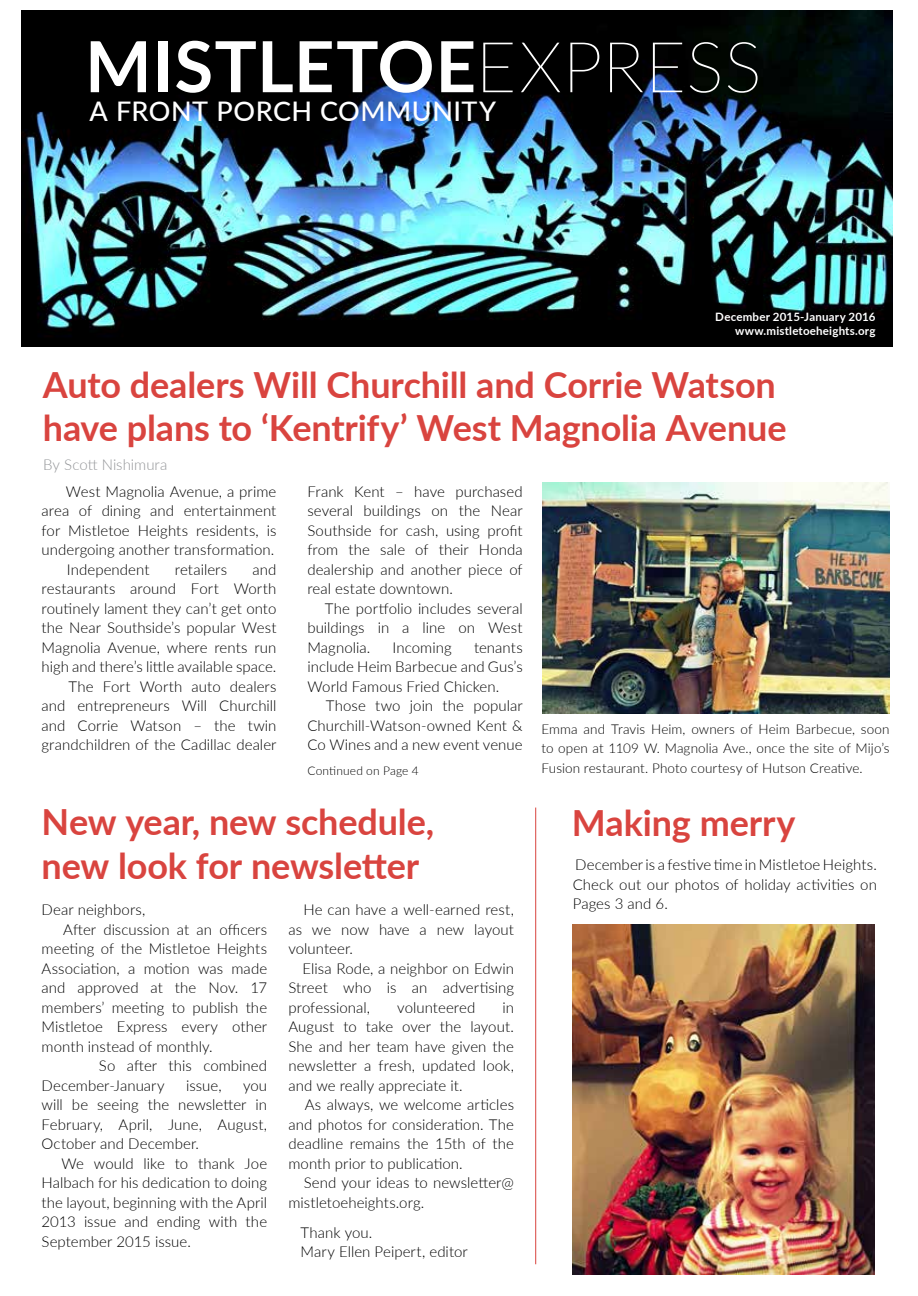
<style>
.page{position:relative;width:918px;height:1296px;background:#fff}
.page>*{position:absolute;margin:0;border:0;box-sizing:border-box;transform-origin:0 0}
.t1{font:700 70.5px "Lato";letter-spacing:.015em;color:#fff}
.t2{font:700 36px/44px "Lato";letter-spacing:-.005em;color:#d9443f}
.t3{font:500 27px "Lato";letter-spacing:.02em;color:#fff}
.t4{font:300 15px/19.5px "Lato";letter-spacing:.005em;color:#000;text-align:justify}
.t5{font:300 15px "Lato";color:#939598}
.t6{font:300 13.5px/19.5px "Lato";letter-spacing:.01em;color:#000}
.t7{font:300 12px "Lato";letter-spacing:.015em;color:#000}
.t8{font:700 11.55px/13.2px "Lato";letter-spacing:.02em;color:#fff;text-align:right}
.s1{font-weight:100}
</style>
<div class="page">
<img style="left:22px;top:10px;width:871px;height:337px">
<hr style="left:535px;top:808px;width:1px;height:456px;background:#d9443f">
<img style="left:573px;top:924px;width:302px;height:350px">
<img style="left:543px;top:483px;width:347px;height:230px">
<h1 class="t1" style="left:85px;top:15px;width:678px">MISTLETOE<span class="s1">EXPRESS</span></h1>
<h3 class="t3" style="left:90px;top:92px;width:408px">A FRONT PORCH COMMUNITY</h3>
<p class="t8" style="left:715px;top:310px;width:162px">December 2015-January 2016 www.mistletoeheights.org</p>
<h2 class="t2" style="left:43px;top:362px;width:745px;line-height:43.2px">Auto dealers Will Churchill and Corrie Watson have plans to ‘Kentrify’ West Magnolia Avenue</h2>
<p class="t5" style="left:43px;top:454px;width:126px">By Scott Nishimura</p>
<p class="t4" style="left:307px;top:481px;width:217px">Frank Kent – have purchased several buildings on the Near Southside for cash, using profit from the sale of their Honda dealership and another piece of real estate downtown.</p>
<p class="t4" style="left:307px;top:598px;width:217px;text-indent:18px">The portfolio includes several buildings in a line on West Magnolia.</p>
<p class="t4" style="left:66px;top:481px;width:212px">West Magnolia Avenue, a prime</p>
<p class="t4" style="left:42px;top:500px;width:236px">area of dining and entertainment</p>
<p class="t4" style="left:42px;top:520px;width:236px">for Mistletoe Heights residents, is</p>
<p class="t4" style="left:42px;top:539px;width:234px">undergoing another transformation.</p>
<p class="t4" style="left:67px;top:559px;width:84px">Independent</p>
<p class="t4" style="left:175px;top:559px;width:54px">retailers</p>
<p class="t4" style="left:42px;top:559px;width:236px;text-align:right">and<br>restaurants around Fort Worth routinely lament they can’t get onto the Near Southside’s popular West<br>Magnolia Avenue, where rents run high and there’s little available space.<br>The Fort Worth auto dealers and entrepreneurs Will Churchill and Corrie Watson – the twin grandchildren of the Cadillac dealer</p>
<p class="t4" style="left:393px;top:637px;width:61px">Incoming</p>
<p class="t4" style="left:307px;top:637px;width:217px;text-indent:167px">tenants include Heim Barbecue and Gus’s World Famous Fried Chicken.</p>
<p class="t4" style="left:307px;top:695px;width:217px;text-indent:19px">Those two join the popular Churchill-Watson-owned Kent &amp; Co Wines and a new event venue</p>
<p class="t6" style="left:541px;top:719px;width:350px">Emma and Travis Heim, owners of Heim Barbecue, soon to open at 1109 W. Magnolia Ave., once the site of Mijo’s</p>
<p class="t7" style="left:307px;top:762px;width:113px">Continued on Page 4</p>
<p class="t6" style="left:541px;top:758px;width:323px">Fusion restaurant. Photo courtesy of Hutson Creative.</p>
<h2 class="t2" style="left:42px;top:798px;width:394px">New year, new schedule, new look for newsletter</h2>
<h2 class="t2" style="left:572px;top:800px;width:225px">Making merry</h2>
<p class="t4" style="left:573px;top:855px;width:306px">December is a festive time in Mistletoe Heights.<br>Check out our photos of holiday activities on Pages 3 and 6.</p>
<p class="t4" style="left:42px;top:899px;width:105px">Dear neighbors,</p>
<p class="t4" style="left:63px;top:919px;width:205px">After discussion at an officers</p>
<p class="t4" style="left:42px;top:938px;width:227px">meeting of the Mistletoe Heights</p>
<p class="t4" style="left:42px;top:958px;width:227px">Association, a motion was made</p>
<p class="t4" style="left:42px;top:977px;width:227px">and approved at the Nov. 17</p>
<p class="t4" style="left:42px;top:997px;width:227px">members’ meeting to publish the</p>
<p class="t4" style="left:42px;top:1016px;width:227px">Mistletoe Express every other</p>
<p class="t4" style="left:42px;top:1036px;width:173px">month instead of monthly.</p>
<p class="t4" style="left:99px;top:1055px;width:170px">So after this combined</p>
<p class="t4" style="left:42px;top:1075px;width:125px">December-January</p>
<p class="t4" style="left:186px;top:1075px;width:37px">issue,</p>
<p class="t4" style="left:288px;top:899px;width:227px;text-indent:15px">He can have a well-earned rest, as we now have a new layout volunteer.</p>
<p class="t4" style="left:288px;top:958px;width:227px;text-indent:14px">Elisa Rode, a neighbor on Edwin Street who is an advertising professional,</p>
<p class="t4" style="left:397px;top:997px;width:80px">volunteered</p>
<p class="t4" style="left:288px;top:997px;width:227px;text-indent:214px">in August to take over the layout.<br>She and her team have given the newsletter a fresh, updated look, and we really appreciate it.</p>
<p class="t4" style="left:288px;top:1094px;width:227px;text-indent:16px">As always, we welcome articles and photos for consideration. The deadline remains the 15th of the month prior to publication.</p>
<p class="t4" style="left:288px;top:1172px;width:227px;text-indent:15px">Send your ideas to newsletter@ mistletoeheights.org.</p>
<p class="t4" style="left:301px;top:1222px;width:169px">Thank you.<br>Mary Ellen Peipert, editor</p>
<p class="t4" style="left:42px;top:1075px;width:227px;text-indent:202px">you will be seeing the newsletter in February, April, June, August, October and December.</p>
<p class="t4" style="left:42px;top:1153px;width:227px;text-indent:20px">We would like to thank Joe Halbach for his dedication to doing the layout, beginning with the April 2013 issue and ending with the September 2015 issue.</p>
</div>
